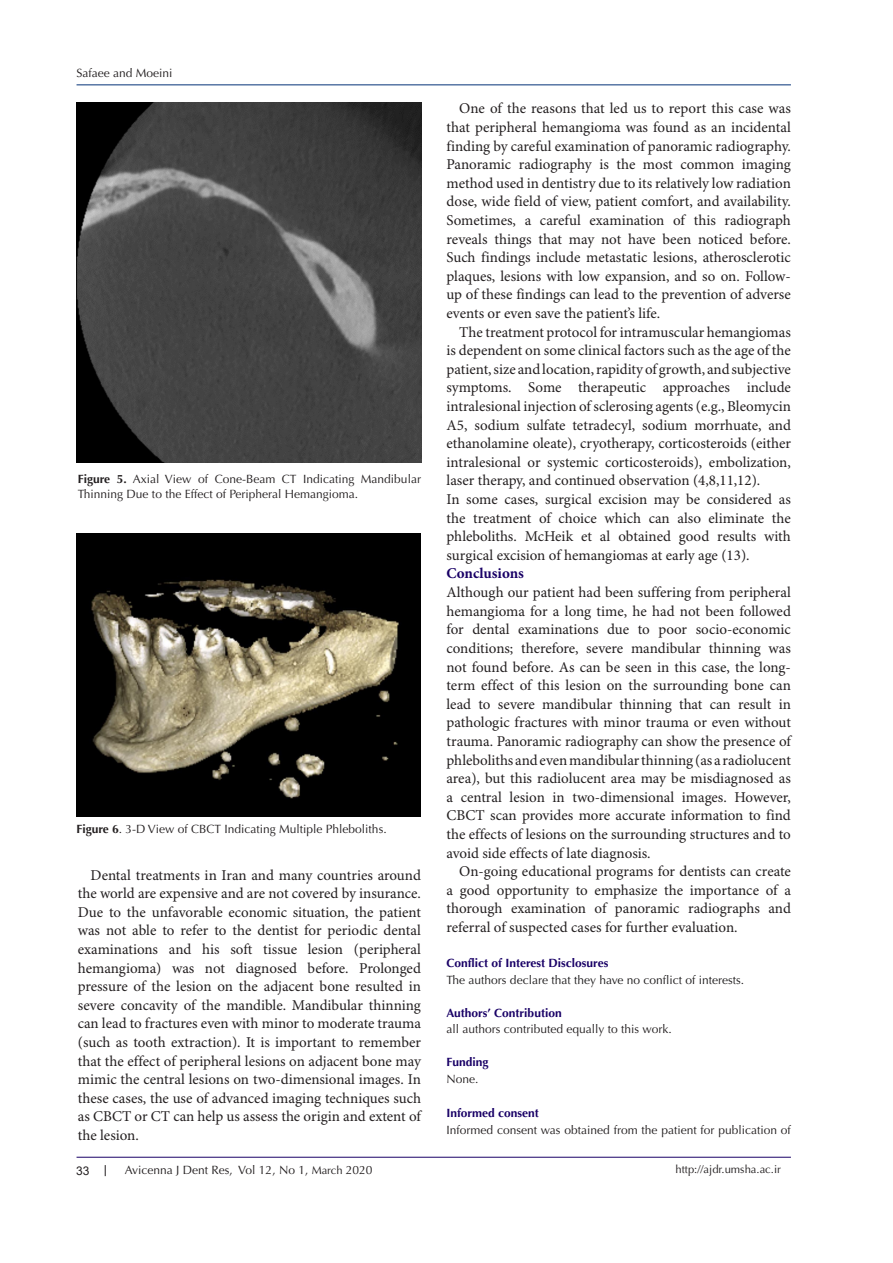
<style>
.page{position:relative;width:893px;height:1263px;background:#fff}
.page>*{position:absolute;margin:0;border:0;box-sizing:border-box;transform-origin:0 0}
.t1{font:15px/18.6px "Minion Pro";color:#231f20;text-align:justify}
.t2{font:700 15px "Minion Pro";color:#190066}
.Default{font:12px/15px "Optima LT Std";color:#231f20}
.t3{font:700 12px "Optima LT Std";color:#190066}
.t4{font:12px "Optima LT Std";color:#1f1d1e}
.t5{font:12px "Arial";color:#231f20}
.t6{font:11.25px "Optima LT Std";color:#231f20}
.s1{font-weight:700}
.s2{font-size:11.25px}
</style>
<div class="page">
<hr style="left:77px;top:1157px;width:714px;height:1px;background:#190066">
<hr style="left:77px;top:85px;width:714px;height:1px;background:#053278">
<img style="left:77px;top:103px;width:344px;height:359px">
<img style="left:77px;top:534px;width:344px;height:283px">
<p class="Default" style="left:77px;top:66px;width:98px">Safaee and Moeini</p>
<p class="Default" style="left:78px;top:472px;width:345px"><span class="s1">Figure 5.</span> Axial View of Cone-Beam CT Indicating Mandibular<br>Thinning Due to the Effect of Peripheral Hemangioma.</p>
<p class="Default" style="left:77px;top:822px;width:312px"><span class="s1">Figure 6</span>. 3-D View of CBCT Indicating Multiple Phleboliths.</p>
<p class="t1" style="left:78px;top:866px;width:345px;text-indent:13px">Dental treatments in Iran and many countries around the world are expensive and are not covered by insurance.<br>Due to the unfavorable economic situation, the patient was not able to refer to the dentist for periodic dental examinations and his soft tissue lesion (peripheral hemangioma) was not diagnosed before. Prolonged pressure of the lesion on the adjacent bone resulted in severe concavity of the mandible. Mandibular thinning can lead to fractures even with minor to moderate trauma (such as tooth extraction). It is important to remember that the effect of peripheral lesions on adjacent bone may mimic the central lesions on two-dimensional images. In these cases, the use of advanced imaging techniques such as CBCT or CT can help us assess the origin and extent of the lesion.</p>
<p class="t1" style="left:446px;top:100px;width:346px;text-indent:13px">One of the reasons that led us to report this case was that peripheral hemangioma was found as an incidental finding by careful examination of panoramic radiography.<br>Panoramic radiography is the most common imaging method used in dentistry due to its relatively low radiation dose, wide field of view, patient comfort, and availability.<br>Sometimes, a careful examination of this radiograph reveals things that may not have been noticed before.<br>Such findings include metastatic lesions, atherosclerotic plaques, lesions with low expansion, and so on. Follow&shy;up of these findings can lead to the prevention of adverse events or even save the patient’s life.</p>
<p class="t1" style="left:446px;top:323px;width:346px;text-indent:13px">The treatment protocol for intramuscular hemangiomas is dependent on some clinical factors such as the age of the patient, size and location, rapidity of growth, and subjective symptoms. Some therapeutic approaches include intralesional injection of sclerosing agents (e.g., Bleomycin A5, sodium sulfate tetradecyl, sodium morrhuate, and ethanolamine oleate), cryotherapy, corticosteroids (either intralesional or systemic corticosteroids), embolization, laser therapy, and continued observation (4,8,11,12).</p>
<p class="t1" style="left:446px;top:491px;width:346px">In some cases, surgical excision may be considered as the treatment of choice which can also eliminate the phleboliths. McHeik et al obtained good results with surgical excision of hemangiomas at early age (13).</p>
<p class="t2" style="left:446px;top:563px;width:79px">Conclusions</p>
<p class="t1" style="left:446px;top:584px;width:346px">Although our patient had been suffering from peripheral hemangioma for a long time, he had not been followed for dental examinations due to poor socio-economic conditions; therefore, severe mandibular thinning was not found before. As can be seen in this case, the long&shy;term effect of this lesion on the surrounding bone can lead to severe mandibular thinning that can result in pathologic fractures with minor trauma or even without trauma. Panoramic radiography can show the presence of phleboliths and even mandibular thinning (as a radiolucent area), but this radiolucent area may be misdiagnosed as a central lesion in two-dimensional images. However, CBCT scan provides more accurate information to find the effects of lesions on the surrounding structures and to avoid side effects of late diagnosis.</p>
<p class="t1" style="left:446px;top:863px;width:346px;text-indent:13px">On-going educational programs for dentists can create a good opportunity to emphasize the importance of a thorough examination of panoramic radiographs and referral of suspected cases for further evaluation.</p>
<p class="t3" style="left:446px;top:956px;width:163px">Conflict of Interest Disclosures</p>
<p class="t4" style="left:446px;top:972px;width:299px">The authors declare that they have no conflict of interests.</p>
<p class="t3" style="left:446px;top:1005px;width:117px">Authors’ Contribution</p>
<p class="Default" style="left:446px;top:1022px;width:227px">all authors contributed equally to this work.</p>
<p class="t3" style="left:446px;top:1055px;width:44px">Funding</p>
<p class="Default" style="left:446px;top:1071px;width:34px">None.</p>
<p class="t3" style="left:446px;top:1106px;width:94px">Informed consent</p>
<p class="Default" style="left:446px;top:1122px;width:346px">Informed consent was obtained from the patient for publication of</p>
<p class="t5" style="left:76px;top:1162px;width:15px">33</p>
<p class="Default" style="left:125px;top:1163px;width:249px">Avicenna J Dent Res, Vol 12, No 1, <span class="s2">March</span> 2020</p>
<p class="t6" style="left:675px;top:1162px;width:107px">http://ajdr.umsha.ac.ir</p>
</div>
